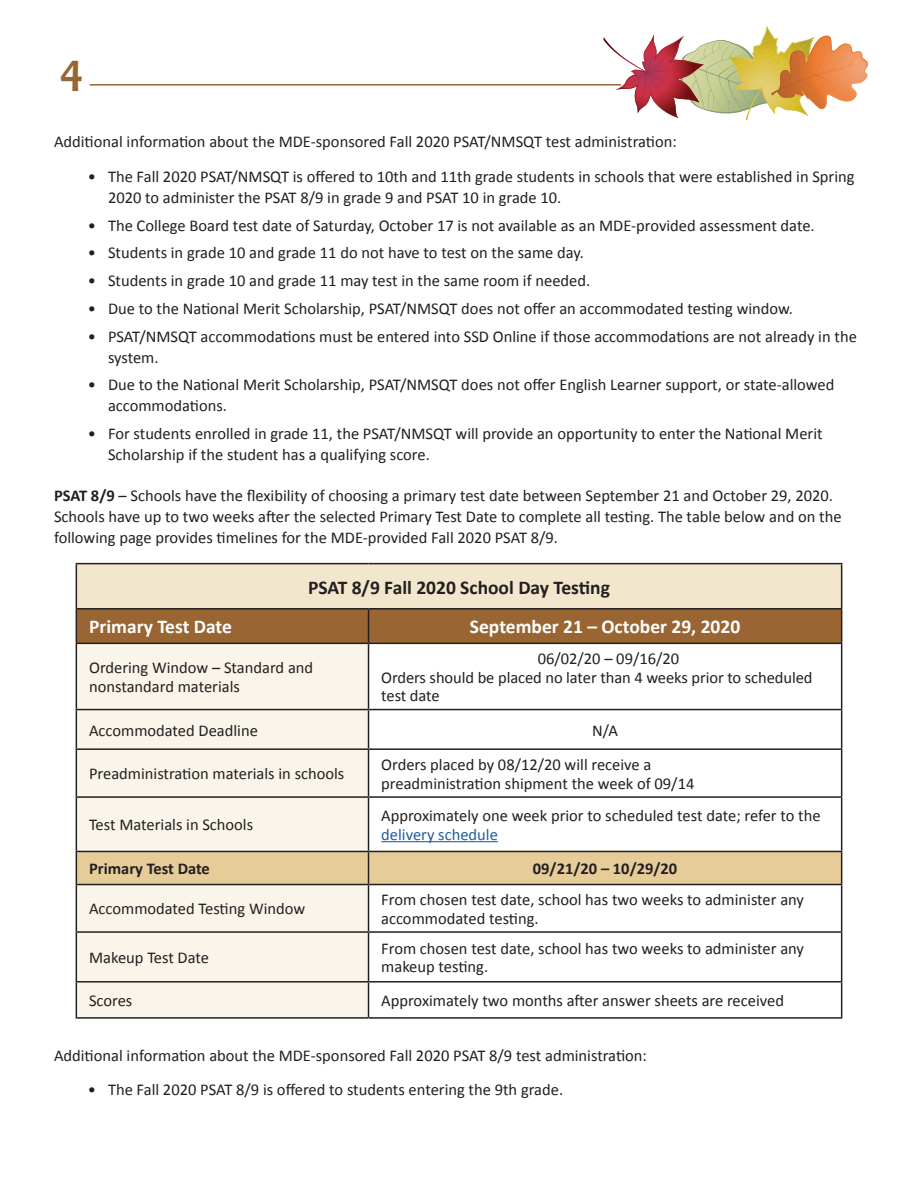
<style>
.page{position:relative;width:918px;height:1188px;background:#fff}
.page>*{position:absolute;margin:0;border:0;box-sizing:border-box;transform-origin:0 0}
.t1{font:700 45px "Candara";color:#963}
.Table_Headers{font:700 19.5px "Calibri";color:#fff}
.Table_Headers-2{font:700 19.5px "Calibri";color:#231f20}
.Body_copy{font:16.5px/21px "Calibri";color:#231f20}
.Table_Body{font:16.5px/18.8px "Calibri";color:#231f20}
.Table_Body-2{font:700 16.5px "Calibri";color:#231f20}
.s1{font-weight:700}
.s2{color:#215e9e}
</style>
<div class="page">
<svg style="left:604px;top:26px;width:264px;height:94px"></svg>
<hr style="left:90px;top:84px;width:531px;height:2px;background:#963">
<div style="left:76px;top:564px;width:766px;height:45px;background:#f2e6cc"></div>
<div style="left:77px;top:610px;width:764px;height:33px;background:#963"></div>
<div style="left:77px;top:644px;width:291px;height:373px;background:#faf5eb"></div>
<div style="left:77px;top:852px;width:764px;height:32px;background:#e6cc99"></div>
<svg style="left:369px;top:885px;width:472px;height:132px"></svg>
<hr style="left:76px;top:563px;width:293px;height:1px;background:#231f20">
<hr style="left:76px;top:564px;width:1px;height:44px;background:#231f20">
<hr style="left:369px;top:563px;width:473px;height:1px;background:#231f20">
<hr style="left:841px;top:564px;width:1px;height:44px;background:#231f20">
<hr style="left:76px;top:608px;width:293px;height:2px;background:#231f20">
<hr style="left:76px;top:610px;width:1px;height:33px;background:#231f20">
<hr style="left:369px;top:608px;width:473px;height:2px;background:#231f20">
<hr style="left:368px;top:610px;width:1px;height:33px;background:#231f20">
<hr style="left:841px;top:610px;width:1px;height:33px;background:#231f20">
<hr style="left:76px;top:643px;width:293px;height:1px;background:#231f20">
<hr style="left:76px;top:644px;width:1px;height:65px;background:#231f20">
<hr style="left:369px;top:643px;width:473px;height:1px;background:#231f20">
<hr style="left:368px;top:644px;width:1px;height:65px;background:#231f20">
<hr style="left:841px;top:644px;width:1px;height:65px;background:#231f20">
<hr style="left:76px;top:709px;width:293px;height:1px;background:#231f20">
<hr style="left:76px;top:710px;width:1px;height:38px;background:#231f20">
<hr style="left:369px;top:709px;width:473px;height:1px;background:#231f20">
<hr style="left:368px;top:710px;width:1px;height:38px;background:#231f20">
<hr style="left:841px;top:710px;width:1px;height:38px;background:#231f20">
<hr style="left:76px;top:748px;width:293px;height:2px;background:#231f20">
<hr style="left:76px;top:750px;width:1px;height:46px;background:#231f20">
<hr style="left:369px;top:748px;width:473px;height:2px;background:#231f20">
<hr style="left:368px;top:750px;width:1px;height:46px;background:#231f20">
<hr style="left:841px;top:750px;width:1px;height:46px;background:#231f20">
<hr style="left:76px;top:796px;width:293px;height:2px;background:#231f20">
<hr style="left:76px;top:798px;width:1px;height:53px;background:#231f20">
<hr style="left:369px;top:796px;width:473px;height:2px;background:#231f20">
<hr style="left:368px;top:798px;width:1px;height:53px;background:#231f20">
<hr style="left:841px;top:798px;width:1px;height:53px;background:#231f20">
<hr style="left:76px;top:851px;width:293px;height:1px;background:#231f20">
<hr style="left:76px;top:852px;width:1px;height:32px;background:#231f20">
<hr style="left:369px;top:851px;width:473px;height:1px;background:#231f20">
<hr style="left:368px;top:852px;width:1px;height:32px;background:#231f20">
<hr style="left:841px;top:852px;width:1px;height:32px;background:#231f20">
<hr style="left:76px;top:884px;width:293px;height:1px;background:#231f20">
<hr style="left:76px;top:885px;width:1px;height:46px;background:#231f20">
<hr style="left:369px;top:884px;width:473px;height:1px;background:#231f20">
<hr style="left:368px;top:885px;width:1px;height:46px;background:#231f20">
<hr style="left:841px;top:885px;width:1px;height:46px;background:#231f20">
<hr style="left:76px;top:931px;width:293px;height:2px;background:#231f20">
<hr style="left:76px;top:933px;width:1px;height:48px;background:#231f20">
<hr style="left:369px;top:931px;width:473px;height:2px;background:#231f20">
<hr style="left:368px;top:933px;width:1px;height:48px;background:#231f20">
<hr style="left:841px;top:933px;width:1px;height:48px;background:#231f20">
<hr style="left:76px;top:981px;width:293px;height:2px;background:#231f20">
<hr style="left:76px;top:983px;width:1px;height:34px;background:#231f20">
<hr style="left:369px;top:981px;width:473px;height:2px;background:#231f20">
<hr style="left:368px;top:983px;width:1px;height:34px;background:#231f20">
<hr style="left:841px;top:983px;width:1px;height:34px;background:#231f20">
<hr style="left:76px;top:1017px;width:293px;height:2px;background:#231f20">
<hr style="left:369px;top:1017px;width:473px;height:2px;background:#231f20">
<hr style="left:381px;top:841px;width:117px;height:1px;background:#215e9e">
<h1 class="t1" style="left:60px;top:41px;width:26px">4</h1>
<p class="Body_copy" style="left:54px;top:131px;width:624px">Additional information about the MDE-sponsored Fall 2020 PSAT/NMSQT test administration:</p>
<p class="Body_copy" style="left:108px;top:166px;width:748px;text-indent:-20px">• The Fall 2020 PSAT/NMSQT is offered to 10th and 11th grade students in schools that were established in Spring<br>2020 to administer the PSAT 8/9 in grade 9 and PSAT 10 in grade 10.</p>
<p class="Body_copy" style="left:88px;top:215px;width:729px">• The College Board test date of Saturday, October 17 is not available as an MDE-provided assessment date.</p>
<p class="Body_copy" style="left:88px;top:242px;width:498px">• Students in grade 10 and grade 11 do not have to test on the same day.</p>
<p class="Body_copy" style="left:88px;top:270px;width:504px">• Students in grade 10 and grade 11 may test in the same room if needed.</p>
<p class="Body_copy" style="left:88px;top:298px;width:707px">• Due to the National Merit Scholarship, PSAT/NMSQT does not offer an accommodated testing window.</p>
<p class="Body_copy" style="left:108px;top:326px;width:750px;text-indent:-20px">• PSAT/NMSQT accommodations must be entered into SSD Online if those accommodations are not already in the system.</p>
<p class="Body_copy" style="left:108px;top:374px;width:728px;text-indent:-20px">• Due to the National Merit Scholarship, PSAT/NMSQT does not offer English Learner support, or state-allowed accommodations.</p>
<p class="Body_copy" style="left:108px;top:423px;width:716px;text-indent:-20px">• For students enrolled in grade 11, the PSAT/NMSQT will provide an opportunity to enter the National Merit<br>Scholarship if the student has a qualifying score.</p>
<p class="Body_copy" style="left:54px;top:485px;width:789px"><span class="s1">PSAT 8/9</span> – Schools have the flexibility of choosing a primary test date between September 21 and October 29, 2020.<br>Schools have up to two weeks after the selected Primary Test Date to complete all testing. The table below and on the following page provides timelines for the MDE-provided Fall 2020 PSAT 8/9.</p>
<p class="Table_Headers-2" style="left:308px;top:575px;width:303px">PSAT 8/9 Fall 2020 School Day Testing</p>
<p class="Table_Headers" style="left:89px;top:614px;width:144px">Primary Test Date</p>
<p class="Table_Headers" style="left:470px;top:614px;width:272px">September 21 – October 29, 2020</p>
<p class="Table_Body" style="left:89px;top:658px;width:226px">Ordering Window – Standard and nonstandard materials</p>
<p class="Table_Body" style="left:538px;top:649px;width:143px">06/02/20 – 09/16/20</p>
<p class="Table_Body" style="left:381px;top:668px;width:433px">Orders should be placed no later than 4 weeks prior to scheduled test date</p>
<p class="Table_Body" style="left:89px;top:721px;width:170px">Accommodated Deadline</p>
<p class="Table_Body" style="left:592px;top:721px;width:28px">N/A</p>
<p class="Table_Body" style="left:89px;top:765px;width:257px">Preadministration materials in schools</p>
<p class="Table_Body" style="left:381px;top:755px;width:315px">Orders placed by 08/12/20 will receive a preadministration shipment the week of 09/14</p>
<p class="Table_Body" style="left:89px;top:816px;width:166px">Test Materials in Schools</p>
<p class="Table_Body" style="left:381px;top:806px;width:441px">Approximately one week prior to scheduled test date; refer to the <span class="s2">delivery schedule</span></p>
<p class="Table_Body-2" style="left:89px;top:858px;width:122px">Primary Test Date</p>
<p class="Table_Body-2" style="left:533px;top:858px;width:146px">09/21/20 – 10/29/20</p>
<p class="Table_Body" style="left:89px;top:900px;width:218px">Accommodated Testing Window</p>
<p class="Table_Body" style="left:381px;top:890px;width:424px">From chosen test date, school has two weeks to administer any accommodated testing.</p>
<p class="Table_Body" style="left:89px;top:948px;width:122px">Makeup Test Date</p>
<p class="Table_Body" style="left:381px;top:939px;width:424px">From chosen test date, school has two weeks to administer any makeup testing.</p>
<p class="Table_Body" style="left:89px;top:991px;width:45px">Scores</p>
<p class="Table_Body" style="left:381px;top:991px;width:404px">Approximately two months after answer sheets are received</p>
<p class="Body_copy" style="left:54px;top:1045px;width:595px">Additional information about the MDE-sponsored Fall 2020 PSAT 8/9 test administration:</p>
<p class="Body_copy" style="left:88px;top:1079px;width:477px">• The Fall 2020 PSAT 8/9 is offered to students entering the 9th grade.</p>
</div>
